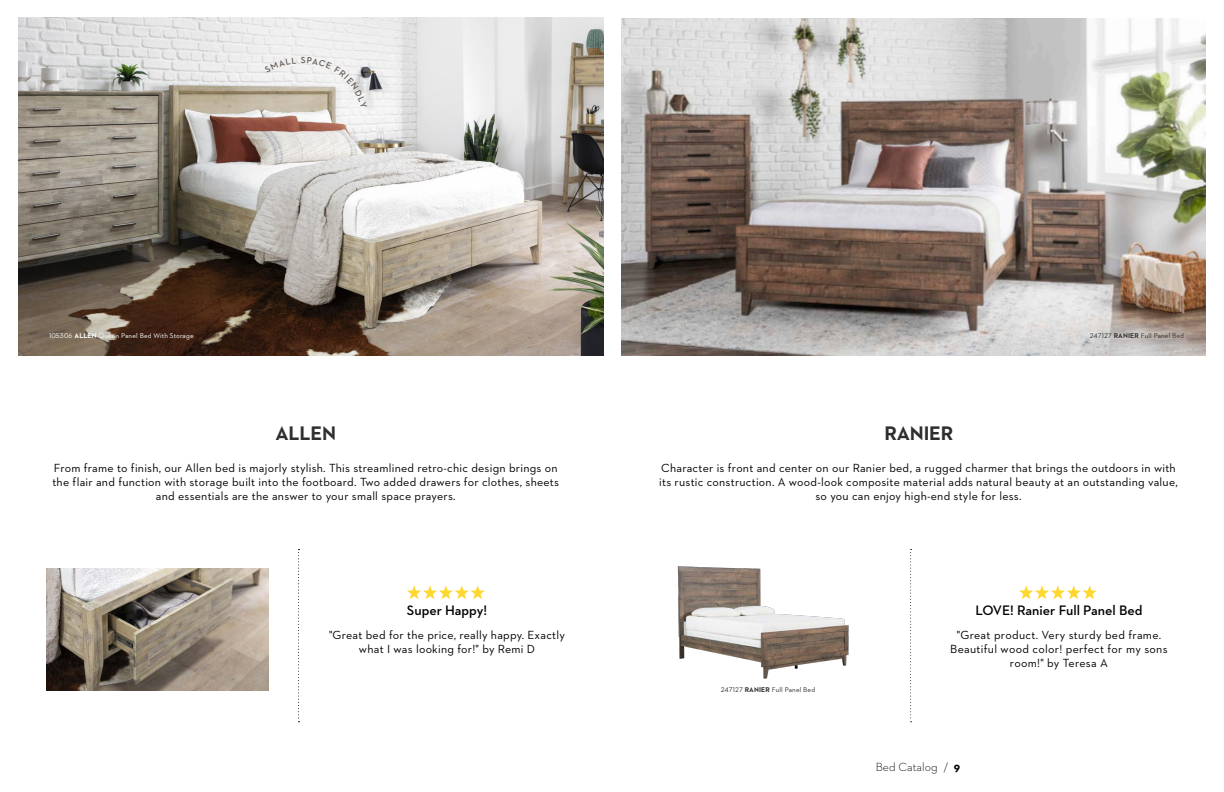
<style>
.page{position:relative;width:1224px;height:792px;background:#fff}
.page>*{position:absolute;margin:0;border:0;box-sizing:border-box;transform-origin:0 0}
.t1{font:700 20px "Neutraface 2 Text";letter-spacing:-.01em;color:#2d2e2e}
.t2{font:700 20px "Neutraface 2 Text";letter-spacing:-.01em;color:#2f2f2e}
.t3{font:600 14px "Neutraface 2 Text";color:#000}
.t4{font:12px/14px "Neutraface 2 Text";letter-spacing:.02em;color:#000;text-align:center}
.t5{font:300 12px "Neutraface 2 Text";color:#000}
.t6{font:600 9px "Neutraface 2 Text";color:#635852}
.Merch_Copy_Black{font:7px "Neutraface 2 Text";letter-spacing:.015em;color:#2f2f2e}
.Merch_Copy_Black-2{font:7px "Neutraface 2 Text";letter-spacing:.02em;color:#fff}
.s1{font-weight:700}
</style>
<div class="page">
<img style="left:621px;top:18px;width:585px;height:338px">
<img style="left:18px;top:18px;width:585px;height:338px">
<svg style="left:298px;top:549px;width:2px;height:173px"></svg>
<img style="left:46px;top:568px;width:223px;height:122px">
<svg style="left:407px;top:585px;width:78px;height:14px"></svg>
<svg style="left:910px;top:549px;width:2px;height:173px"></svg>
<img style="left:677px;top:566px;width:172px;height:113px">
<svg style="left:1019px;top:585px;width:78px;height:14px"></svg>
<svg style="left:264px;top:57px;width:32px;height:16px"></svg>
<svg style="left:307px;top:57px;width:60px;height:51px"></svg>
<p class="t6" style="left:301px;top:54px;width:6px">S</p>
<p class="Merch_Copy_Black-2" style="left:49px;top:332px;width:146px">105306 <span class="s1">ALLEN</span> Queen Panel Bed With Storage</p>
<p class="Merch_Copy_Black" style="left:1090px;top:332px;width:96px">247127 <span class="s1">RANIER</span> Full Panel Bed</p>
<p class="t2" style="left:275px;top:420px;width:62px">ALLEN</p>
<p class="t4" style="left:52px;top:461px;width:508px">From frame to finish, our Allen bed is majorly stylish. This streamlined retro-chic design brings on the flair and function with storage built into the footboard. Two added drawers for clothes, sheets and essentials are the answer to your small space prayers.</p>
<p class="t3" style="left:407px;top:601px;width:82px">Super Happy!</p>
<p class="t4" style="left:329px;top:628px;width:237px">"Great bed for the price, really happy. Exactly what I was looking for!" by Remi D</p>
<p class="t1" style="left:885px;top:420px;width:70px">RANIER</p>
<p class="t4" style="left:659px;top:461px;width:520px">Character is front and center on our Ranier bed, a rugged charmer that brings the outdoors in with its rustic construction. A wood-look composite material adds natural beauty at an outstanding value, so you can enjoy high-end style for less.</p>
<p class="Merch_Copy_Black" style="left:721px;top:686px;width:96px">247127 <span class="s1">RANIER</span> Full Panel Bed</p>
<p class="t3" style="left:975px;top:601px;width:169px">LOVE! Ranier Full Panel Bed</p>
<p class="t4" style="left:950px;top:628px;width:219px">"Great product. Very sturdy bed frame.<br>Beautiful wood color! perfect for my sons room!" by Teresa A</p>
<p class="t5" style="left:876px;top:760px;width:86px">Bed Catalog / <span class="s1">9</span></p>
</div>
